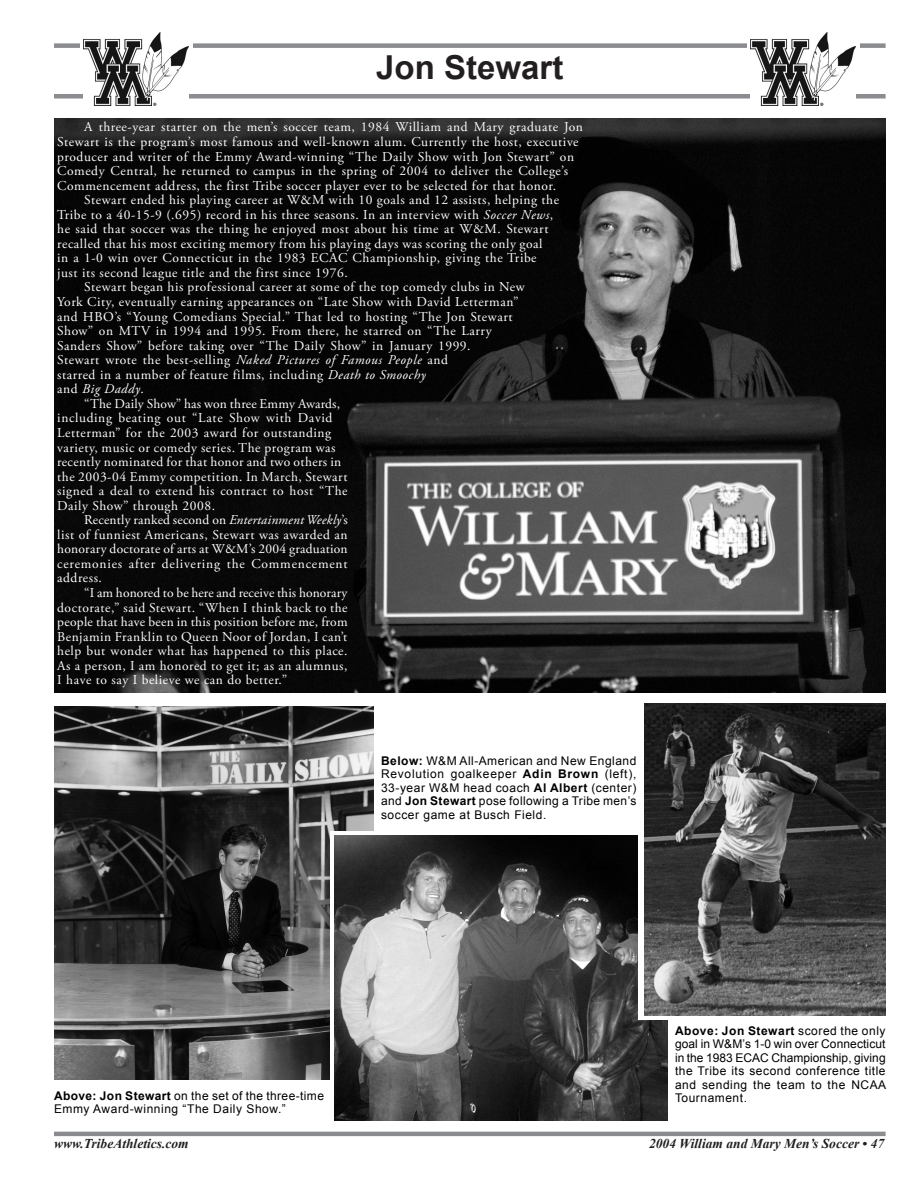
<style>
.page{position:relative;width:918px;height:1188px;background:#fff}
.page>*{position:absolute;margin:0;border:0;box-sizing:border-box;transform-origin:0 0}
.t1{font:700 33px "Arial";color:#231f20}
.t2{font:13.5px "Adobe Garamond Pro";letter-spacing:.04em;color:#fff}
.t3{font:13.5px "Adobe Garamond Pro";letter-spacing:.015em;color:#fff}
.t4{font:italic 700 13.5px "Times New Roman";color:#231f20}
.t5{font:13.5px "Adobe Garamond Pro";letter-spacing:.02em;color:#fff}
.t6{font:13.5px "Adobe Garamond Pro";letter-spacing:.005em;color:#fff}
.t7{font:13.5px "Adobe Garamond Pro";letter-spacing:.06em;color:#fff}
.t8{font:italic 13.5px "Adobe Garamond Pro";letter-spacing:.04em;color:#fff}
.t9{font:12px/13.5px "Arial";letter-spacing:.045em;color:#000;text-align:justify}
.s1{font-style:italic}
.s2{font-style:normal}
.s3{font-weight:700}
</style>
<div class="page">
<div style="left:54px;top:43px;width:832px;height:5px;background:#8a8c8f"></div>
<svg style="left:81px;top:39px;width:112px;height:11px"></svg>
<div style="left:54px;top:94px;width:832px;height:5px;background:#8a8c8f"></div>
<div style="left:747px;top:37px;width:113px;height:14px;background:#fff"></div>
<hr style="left:54px;top:1132px;width:832px;height:4px;background:#8a8c8f">
<img style="left:84px;top:32px;width:105px;height:73px">
<img style="left:750px;top:32px;width:106px;height:73px">
<img style="left:54px;top:707px;width:319px;height:373px">
<svg style="left:330px;top:832px;width:308px;height:287px"></svg>
<img style="left:54px;top:118px;width:832px;height:574px">
<img style="left:335px;top:836px;width:332px;height:284px">
<div style="left:638px;top:726px;width:246px;height:293px;background:#fff"></div>
<img style="left:644px;top:703px;width:242px;height:312px">
<h1 class="t1" style="left:376px;top:49px;width:189px">Jon Stewart</h1>
<p class="t2" style="left:84px;top:119px;width:500px">A three-year starter on the men’s soccer team, 1984 William and Mary graduate Jon</p>
<p class="t2" style="left:57px;top:134px;width:523px">Stewart is the program’s most famous and well-known alum. Currently the host, executive</p>
<p class="t2" style="left:57px;top:148px;width:518px">producer and writer of the Emmy Award-winning “The Daily Show with Jon Stewart” on</p>
<p class="t2" style="left:57px;top:163px;width:512px">Comedy Central, he returned to campus in the spring of 2004 to deliver the College’s</p>
<p class="t2" style="left:57px;top:177px;width:500px">Commencement address, the first Tribe soccer player ever to be selected for that honor.</p>
<p class="t2" style="left:84px;top:192px;width:476px">Stewart ended his playing career at W&amp;M with 10 goals and 12 assists, helping the</p>
<p class="t2" style="left:57px;top:206px;width:497px">Tribe to a 40-15-9 (.695) record in his three seasons. In an interview with <span class="s1">Soccer News</span>,</p>
<p class="t2" style="left:57px;top:221px;width:493px">he said that soccer was the thing he enjoyed most about his time at W&amp;M. Stewart</p>
<p class="t2" style="left:57px;top:235px;width:487px">recalled that his most exciting memory from his playing days was scoring the only goal</p>
<p class="t2" style="left:57px;top:250px;width:481px">in a 1-0 win over Connecticut in the 1983 ECAC Championship, giving the Tribe</p>
<p class="t2" style="left:57px;top:265px;width:292px">just its second league title and the first since 1976.</p>
<p class="t2" style="left:84px;top:279px;width:442px">Stewart began his professional career at some of the top comedy clubs in New</p>
<p class="t2" style="left:57px;top:294px;width:463px">York City, eventually earning appearances on “Late Show with David Letterman”</p>
<p class="t2" style="left:57px;top:308px;width:457px">and HBO’s “Young Comedians Special.” That led to hosting “The Jon Stewart</p>
<p class="t2" style="left:57px;top:323px;width:436px">Show” on MTV in 1994 and 1995. From there, he starred on “The Larry</p>
<p class="t2" style="left:57px;top:337px;width:415px">Sanders Show” before taking over “The Daily Show” in January 1999.</p>
<p class="t2" style="left:57px;top:352px;width:392px">Stewart wrote the best-selling <span class="s1">Naked Pictures of Famous People</span> and</p>
<p class="t2" style="left:57px;top:366px;width:370px">starred in a number of feature films, including <span class="s1">Death to Smoochy</span></p>
<p class="t8" style="left:57px;top:381px;width:88px"><span class="s2">and</span> Big Daddy<span class="s2">.</span></p>
<p class="t3" style="left:84px;top:395px;width:257px">“The Daily Show” has won three Emmy Awards,</p>
<p class="t2" style="left:57px;top:410px;width:277px">including beating out “Late Show with David</p>
<p class="t2" style="left:57px;top:425px;width:275px">Letterman” for the 2003 award for outstanding</p>
<p class="t2" style="left:57px;top:439px;width:280px">variety, music or comedy series. The program was</p>
<p class="t2" style="left:57px;top:454px;width:286px">recently nominated for that honor and two others in</p>
<p class="t2" style="left:57px;top:468px;width:292px">the 2003-04 Emmy competition. In March, Stewart</p>
<p class="t2" style="left:57px;top:483px;width:292px">signed a deal to extend his contract to host “The</p>
<p class="t2" style="left:57px;top:497px;width:159px">Daily Show” through 2008.</p>
<p class="t3" style="left:84px;top:512px;width:265px">Recently ranked second on <span class="s1">Entertainment Weekly</span>’s</p>
<p class="t2" style="left:57px;top:526px;width:292px">list of funniest Americans, Stewart was awarded an</p>
<p class="t3" style="left:57px;top:541px;width:292px">honorary doctorate of arts at W&amp;M’s 2004 graduation</p>
<p class="t7" style="left:57px;top:556px;width:292px">ceremonies after delivering the Commencement</p>
<p class="t2" style="left:57px;top:570px;width:46px">address.</p>
<p class="t6" style="left:84px;top:585px;width:265px">“I am honored to be here and receive this honorary</p>
<p class="t2" style="left:57px;top:599px;width:292px">doctorate,” said Stewart. “When I think back to the</p>
<p class="t5" style="left:57px;top:614px;width:292px">people that have been in this position before me, from</p>
<p class="t2" style="left:57px;top:628px;width:292px">Benjamin Franklin to Queen Noor of Jordan, I can’t</p>
<p class="t2" style="left:57px;top:643px;width:292px">help but wonder what has happened to this place.</p>
<p class="t2" style="left:57px;top:657px;width:292px">As a person, I am honored to get it; as an alumnus,</p>
<p class="t2" style="left:57px;top:672px;width:231px">I have to say I believe we can do better.”</p>
<p class="t9" style="left:381px;top:754px;width:257px"><span class="s3">Below:</span> W&amp;M All-American and New England Revolution goalkeeper <span class="s3">Adin Brown</span> (left), 33-year W&amp;M head coach <span class="s3">Al Albert</span> (center) and <span class="s3">Jon Stewart</span> pose following a Tribe men’s soccer game at Busch Field.</p>
<p class="t9" style="left:54px;top:1089px;width:272px"><span class="s3">Above: Jon Stewart</span> on the set of the three-time<br>Emmy Award-winning “The Daily Show.”</p>
<p class="t9" style="left:675px;top:1024px;width:213px"><span class="s3">Above: Jon Stewart</span> scored the only goal in W&amp;M’s 1-0 win over Connecticut in the 1983 ECAC Championship, giving the Tribe its second conference title and sending the team to the NCAA Tournament.</p>
<p class="t4" style="left:54px;top:1136px;width:136px">www.TribeAthletics.com</p>
<p class="t4" style="left:649px;top:1136px;width:237px">2004 William and Mary Men’s Soccer • 47</p>
</div>
